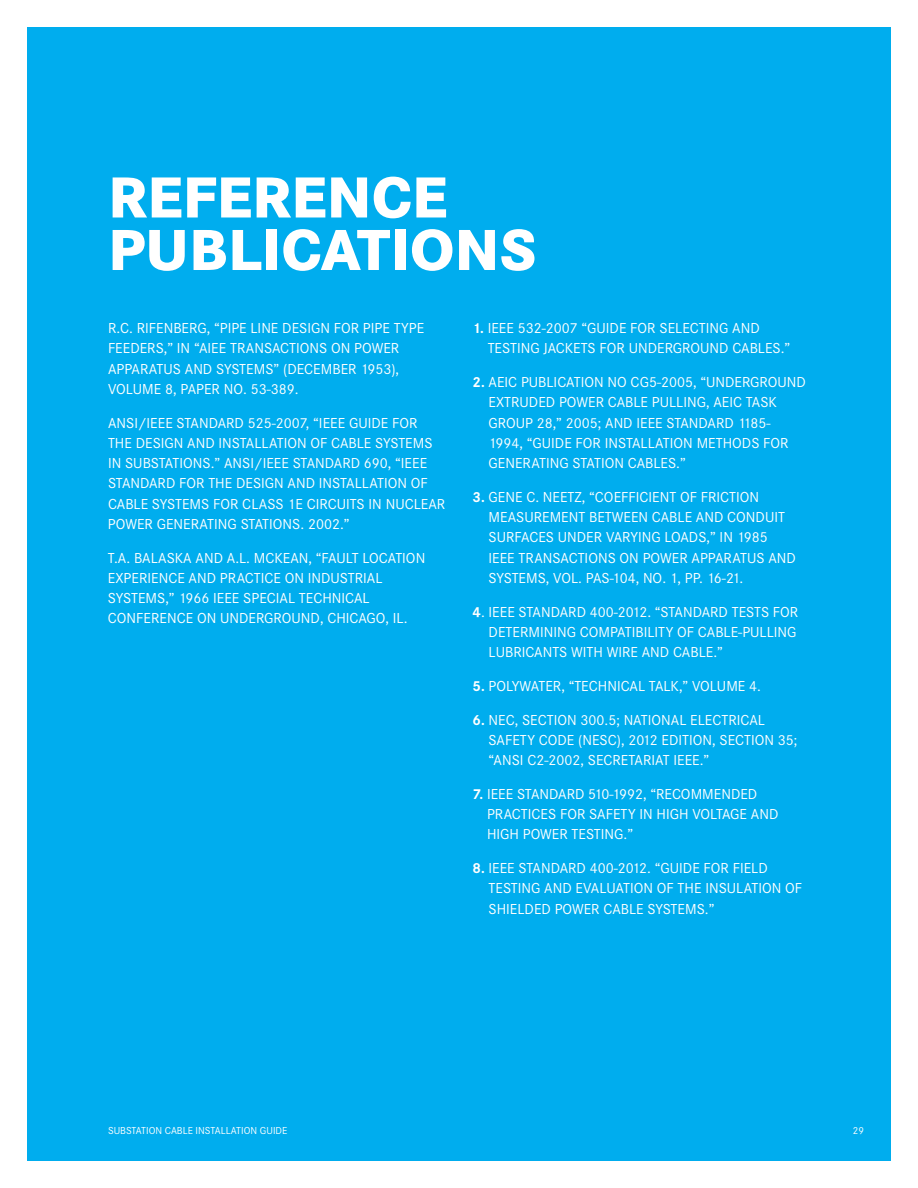
<style>
.page{position:relative;width:918px;height:1188px;background:#fff}
.page>*{position:absolute;margin:0;border:0;box-sizing:border-box;transform-origin:0 0}
.t1{font:800 60px/52.5px "Corporate S";color:#fff}
.t2{font:15px "Corporate S";color:#fff}
.t3{font:15px "Corporate S";letter-spacing:-.02em;color:#fff}
.t4{font:10.5px "Corporate S";color:#fff}
.s1{font-weight:700}
</style>
<div class="page">
<div style="left:27px;top:27px;width:864px;height:1134px;background:#00adee"></div>
<h1 class="t1" style="left:108px;top:172px;width:430px">REFERENCE<br>PUBLICATIONS</h1>
<p class="t2" style="left:108px;top:320px;width:37px">R.C. RIFEN</p>
<p class="t2" style="left:173px;top:320px;width:85px">BERG, “PIPE LINE</p>
<p class="t2" style="left:282px;top:320px;width:18px">DESIGN</p>
<p class="t2" style="left:334px;top:320px;width:83px">FO R PIPE TYPE</p>
<p class="t2" style="left:108px;top:340px;width:16px">FEEDE</p>
<p class="t2" style="left:147px;top:340px;width:108px">RS,” IN “AIEE TRANSACTIONS</p>
<p class="t2" style="left:331px;top:340px;width:42px">ON POWE</p>
<p class="t2" style="left:391px;top:340px;width:10px">R</p>
<p class="t2" style="left:108px;top:360px;width:50px">APPARATUS</p>
<p class="t2" style="left:185px;top:360px;width:10px">AND</p>
<p class="t2" style="left:216px;top:360px;width:185px">SYSTEMS” (DECEMBER 1953),</p>
<p class="t2" style="left:108px;top:381px;width:81px">VOLUME 8, PAPE</p>
<p class="t2" style="left:212px;top:381px;width:88px">R NO. 53-389.</p>
<p class="t2" style="left:108px;top:414px;width:86px">ANSI/IEEE STANDA</p>
<p class="t2" style="left:226px;top:414px;width:141px">RD 525-2007, “IEEE GUIDE</p>
<p class="t2" style="left:392px;top:414px;width:27px">FO R</p>
<p class="t2" style="left:108px;top:435px;width:9px">THE</p>
<p class="t2" style="left:136px;top:435px;width:18px">DESIGN</p>
<p class="t2" style="left:187px;top:435px;width:10px">AND</p>
<p class="t2" style="left:219px;top:435px;width:13px">INSTA</p>
<p class="t2" style="left:254px;top:435px;width:23px">LLATION</p>
<p class="t2" style="left:310px;top:435px;width:122px">OF CABLE SYSTEMS</p>
<p class="t2" style="left:108px;top:455px;width:52px">IN SUBSTATIONS</p>
<p class="t2" style="left:211px;top:455px;width:100px">.” ANSI/IEEE STANDA</p>
<p class="t2" style="left:342px;top:455px;width:86px">RD 690, “IEEE</p>
<p class="t2" style="left:108px;top:475px;width:18px">STANDA</p>
<p class="t2" style="left:158px;top:475px;width:60px">RDFOR THE</p>
<p class="t2" style="left:236px;top:475px;width:18px">DESIGN</p>
<p class="t2" style="left:288px;top:475px;width:10px">AND</p>
<p class="t2" style="left:319px;top:475px;width:13px">INSTA</p>
<p class="t2" style="left:355px;top:475px;width:23px">LLATION</p>
<p class="t2" style="left:411px;top:475px;width:9px">OF</p>
<p class="t2" style="left:108px;top:495px;width:160px">CABLE SYSTEMS FOR CLASS</p>
<p class="t2" style="left:288px;top:495px;width:49px">1E CIRCUITS</p>
<p class="t2" style="left:369px;top:495px;width:78px">IN NUCLEAR</p>
<p class="t2" style="left:108px;top:516px;width:18px">POWE</p>
<p class="t2" style="left:145px;top:516px;width:64px">R GENERATING</p>
<p class="t2" style="left:241px;top:516px;width:17px">STATIONS</p>
<p class="t2" style="left:300px;top:516px;width:51px">. 2002.”</p>
<p class="t2" style="left:108px;top:549px;width:98px">T.A. BALAS KA AND</p>
<p class="t2" style="left:227px;top:549px;width:37px">A.L. MCKEAN</p>
<p class="t2" style="left:309px;top:549px;width:63px">, “FAU LT LOCATION</p>
<p class="t2" style="left:108px;top:570px;width:48px">EXPERIENCE</p>
<p class="t2" style="left:189px;top:570px;width:10px">AND</p>
<p class="t2" style="left:220px;top:570px;width:25px">PRACTICE</p>
<p class="t2" style="left:285px;top:570px;width:37px">ON INDUST</p>
<p class="t2" style="left:355px;top:570px;width:29px">RIAL</p>
<p class="t2" style="left:108px;top:590px;width:152px">SYSTEMS,” 1966 IEEE SPECIA</p>
<p class="t2" style="left:288px;top:590px;width:27px">L TECHNICA</p>
<p class="t2" style="left:363px;top:590px;width:9px">L</p>
<p class="t2" style="left:108px;top:610px;width:19px">CONFE</p>
<p class="t2" style="left:151px;top:610px;width:18px">RENCE</p>
<p class="t2" style="left:197px;top:610px;width:95px">ON UNDERGROUND</p>
<p class="t2" style="left:320px;top:610px;width:26px">, CHICAGO</p>
<p class="t2" style="left:386px;top:610px;width:23px">, IL.</p>
<p class="t2" style="left:472px;top:320px;width:133px"><span class="s1">1.</span> IEEE 532-2007 “GUIDE</p>
<p class="t2" style="left:630px;top:320px;width:61px">FOR SELECTING</p>
<p class="t2" style="left:732px;top:320px;width:10px">AND</p>
<p class="t2" style="left:488px;top:340px;width:16px">TESTING</p>
<p class="t2" style="left:543px;top:340px;width:38px">JACKETS</p>
<p class="t2" style="left:600px;top:340px;width:102px">FOR UNDERGROUND</p>
<p class="t2" style="left:732px;top:340px;width:60px">CABLES.”</p>
<p class="t2" style="left:472px;top:374px;width:89px"><span class="s1">2.</span> AEIC PUBLICATION</p>
<p class="t2" style="left:608px;top:374px;width:171px">NO CG5-2005, “UNDERGROUND</p>
<p class="t2" style="left:489px;top:394px;width:41px">EXTRUDED</p>
<p class="t2" style="left:559px;top:394px;width:18px">POWE</p>
<p class="t2" style="left:596px;top:394px;width:183px">R CABLE PULLING, AEIC TASK</p>
<p class="t2" style="left:489px;top:414px;width:28px">GROUP</p>
<p class="t2" style="left:537px;top:414px;width:79px">28,” 2005; AND</p>
<p class="t2" style="left:636px;top:414px;width:48px">IEEE STANDA</p>
<p class="t2" style="left:716px;top:414px;width:56px">RD 1185-</p>
<p class="t2" style="left:489px;top:435px;width:62px">1994, “GUIDE</p>
<p class="t2" style="left:576px;top:435px;width:42px">FOR INSTA</p>
<p class="t2" style="left:641px;top:435px;width:23px">LLATION</p>
<p class="t2" style="left:697px;top:435px;width:10px">METHODS</p>
<p class="t2" style="left:763px;top:435px;width:27px">FO R</p>
<p class="t2" style="left:489px;top:455px;width:52px">GENERATING</p>
<p class="t2" style="left:572px;top:455px;width:16px">STATION</p>
<p class="t2" style="left:628px;top:455px;width:60px">CABLES.”</p>
<p class="t2" style="left:472px;top:489px;width:34px"><span class="s1">3.</span> GENE</p>
<p class="t2" style="left:526px;top:489px;width:86px">C. NEETZ, “COEFFICIENT</p>
<p class="t2" style="left:680px;top:489px;width:45px">OF FRICTION</p>
<p class="t2" style="left:489px;top:509px;width:10px">MEASU</p>
<p class="t2" style="left:534px;top:509px;width:37px">REMENT</p>
<p class="t2" style="left:589px;top:509px;width:10px">BETWEEN</p>
<p class="t2" style="left:652px;top:509px;width:54px">CABLE AND</p>
<p class="t2" style="left:727px;top:509px;width:18px">CONDUIT</p>
<p class="t2" style="left:489px;top:529px;width:35px">SURFACES</p>
<p class="t2" style="left:558px;top:529px;width:88px">UNDER VARYING</p>
<p class="t2" style="left:665px;top:529px;width:9px">LOADS</p>
<p class="t2" style="left:707px;top:529px;width:63px">,” IN 1985</p>
<p class="t2" style="left:489px;top:549px;width:55px">IEEE TRANSACTIONS</p>
<p class="t2" style="left:620px;top:549px;width:42px">ON POWE</p>
<p class="t2" style="left:679px;top:549px;width:62px">R APPARATUS</p>
<p class="t2" style="left:768px;top:549px;width:10px">AND</p>
<p class="t3" style="left:489px;top:570px;width:256px">SYSTE MS, VOL. PAS-104, NO . 1, PP. 16-21.</p>
<p class="t2" style="left:472px;top:603px;width:64px"><span class="s1">4</span>. IEEE STANDA</p>
<p class="t2" style="left:568px;top:603px;width:110px">RD 400-2012. “STANDA</p>
<p class="t2" style="left:710px;top:603px;width:37px">RD TESTS</p>
<p class="t2" style="left:773px;top:603px;width:27px">FO R</p>
<p class="t2" style="left:489px;top:624px;width:60px">DETERMINING</p>
<p class="t2" style="left:580px;top:624px;width:38px">COMPATI</p>
<p class="t2" style="left:636px;top:624px;width:147px">BI LITY OF CABLE-PULLING</p>
<p class="t2" style="left:489px;top:644px;width:42px">LU BRICANTS</p>
<p class="t2" style="left:571px;top:644px;width:9px">WITH</p>
<p class="t2" style="left:607px;top:644px;width:45px">WIRE AND</p>
<p class="t2" style="left:673px;top:644px;width:51px">CABLE.”</p>
<p class="t2" style="left:472px;top:678px;width:57px"><span class="s1">5.</span> POLYWATE</p>
<p class="t2" style="left:553px;top:678px;width:38px">R, “TECHNICA</p>
<p class="t2" style="left:638px;top:678px;width:124px">L TALK,” VOLUME 4.</p>
<p class="t2" style="left:472px;top:711px;width:59px"><span class="s1">6.</span> NEC, SECTION</p>
<p class="t2" style="left:581px;top:711px;width:62px">300.5; NATIONA</p>
<p class="t2" style="left:679px;top:711px;width:87px">L ELECTRICAL</p>
<p class="t2" style="left:489px;top:732px;width:17px">SAFET</p>
<p class="t2" style="left:527px;top:732px;width:30px">Y CODE</p>
<p class="t2" style="left:578px;top:732px;width:92px">(NESC), 2012 EDITION</p>
<p class="t2" style="left:712px;top:732px;width:16px">, SECTION</p>
<p class="t2" style="left:778px;top:732px;width:21px">35;</p>
<p class="t2" style="left:489px;top:752px;width:222px">“ANSI C2-2002, SECRETARIAT IEEE.”</p>
<p class="t2" style="left:472px;top:786px;width:62px"><span class="s1">7.</span> IEEE STANDA</p>
<p class="t2" style="left:567px;top:786px;width:99px">RD 510-1992, “RECO</p>
<p class="t2" style="left:691px;top:786px;width:33px">MMENDED</p>
<p class="t2" style="left:487px;top:806px;width:26px">PRACTICES</p>
<p class="t2" style="left:560px;top:806px;width:46px">FO R SAFET</p>
<p class="t2" style="left:628px;top:806px;width:46px">Y IN HIGH</p>
<p class="t2" style="left:692px;top:806px;width:33px">VO LTAGE</p>
<p class="t2" style="left:751px;top:806px;width:10px">AND</p>
<p class="t2" style="left:487px;top:826px;width:18px">HIGH</p>
<p class="t2" style="left:523px;top:826px;width:18px">POWE</p>
<p class="t2" style="left:559px;top:826px;width:28px">R TESTING</p>
<p class="t2" style="left:624px;top:826px;width:11px">.”</p>
<p class="t2" style="left:472px;top:860px;width:64px"><span class="s1">8.</span> IEEE STANDA</p>
<p class="t2" style="left:568px;top:860px;width:110px">RD 400-2012. “GUIDE</p>
<p class="t2" style="left:704px;top:860px;width:64px">FOR FIELD</p>
<p class="t2" style="left:489px;top:880px;width:16px">TESTING</p>
<p class="t2" style="left:544px;top:880px;width:10px">AND</p>
<p class="t2" style="left:576px;top:880px;width:40px">EVALUATION</p>
<p class="t2" style="left:657px;top:880px;width:30px">OF THE</p>
<p class="t2" style="left:705px;top:880px;width:13px">INSU</p>
<p class="t2" style="left:736px;top:880px;width:16px">LATION</p>
<p class="t2" style="left:785px;top:880px;width:9px">OF</p>
<p class="t2" style="left:489px;top:900px;width:46px">SHIELDED</p>
<p class="t2" style="left:555px;top:900px;width:18px">POWE</p>
<p class="t2" style="left:591px;top:900px;width:125px">R CABLE SYSTEMS.”</p>
<p class="t4" style="left:108px;top:1125px;width:181px">SUBSTATION CABLE INSTALLATION GUIDE</p>
<p class="t4" style="left:853px;top:1125px;width:13px">29</p>
</div>
